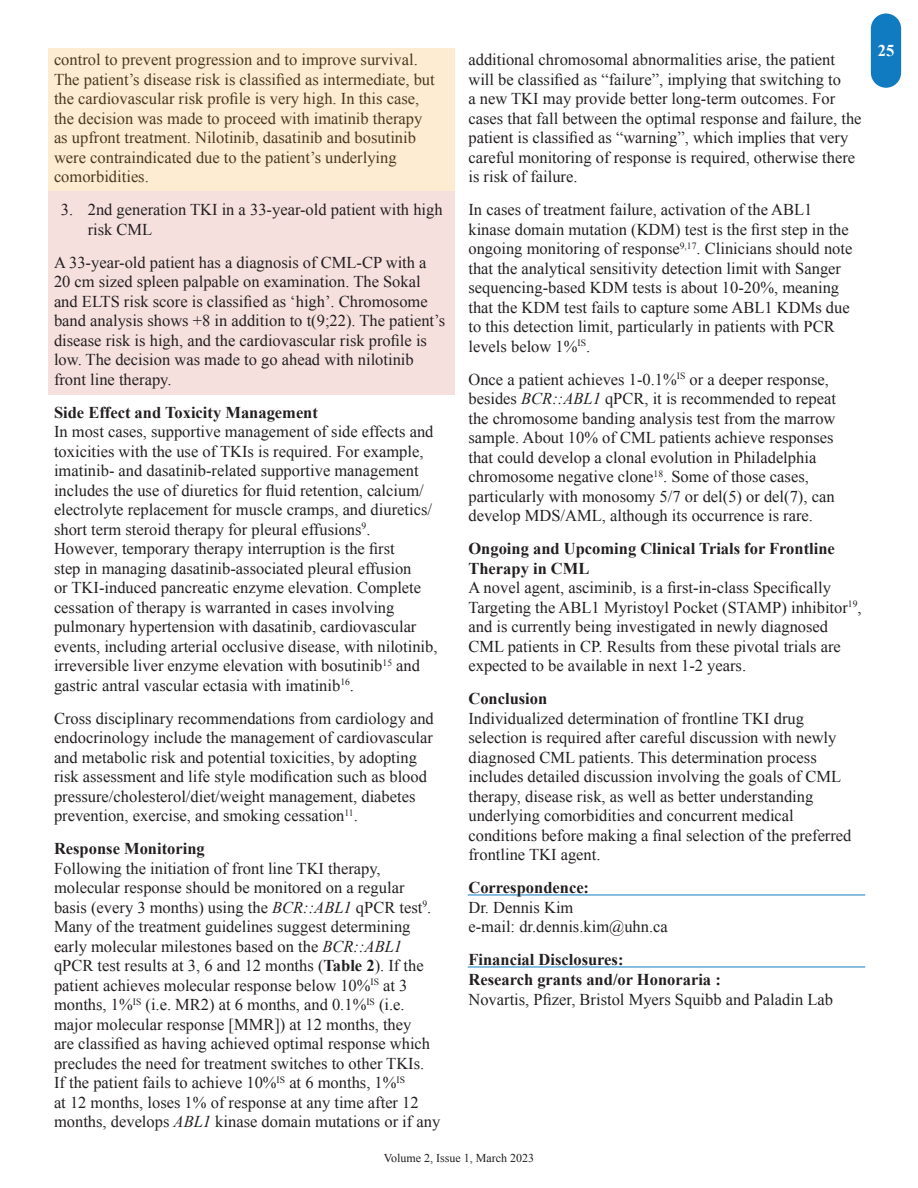
<style>
.page{position:relative;width:918px;height:1188px;background:#fff}
.page>*{position:absolute;margin:0;border:0;box-sizing:border-box;transform-origin:0 0}
.text{font:16.5px/19.5px "Times New Roman";color:#231f20}
.text-2{font:700 16.5px/19.8px "Times New Roman";color:#231f20}
.t1{font:700 16.5px "Times New Roman";color:#fff}
.t2{font:12px "Times New Roman";color:#231f20}
.s1{font-weight:700}
.s2{font-style:italic}
.s3{font-weight:400}
</style>
<div class="page">
<div style="left:871px;top:14px;width:30px;height:74px;background:#107bc1;border-radius:15px"></div>
<hr style="left:468px;top:895px;width:397px;height:1px;background:#107bc1">
<hr style="left:468px;top:967px;width:397px;height:1px;background:#107bc1">
<div style="left:48px;top:191px;width:406px;height:204px;background:#f5e0de"></div>
<div style="left:48px;top:49px;width:406px;height:142px;background:#fdebd2"></div>
<p class="text" style="left:54px;top:50px;width:382px">control to prevent progression and to improve survival.<br>The patient’s disease risk is classified as intermediate, but the cardiovascular risk profile is very high. In this case, the decision was made to proceed with imatinib therapy as upfront treatment. Nilotinib, dasatinib and bosutinib were contraindicated due to the patient’s underlying comorbidities.</p>
<p class="text" style="left:88px;top:200px;width:356px;text-indent:-27px">3. 2nd generation TKI in a 33-year-old patient with high risk CML</p>
<p class="text" style="left:54px;top:252px;width:393px">A 33-year-old patient has a diagnosis of CML-CP with a 20 cm sized spleen palpable on examination. The Sokal and ELTS risk score is classified as ‘high’. Chromosome band analysis shows +8 in addition to t(9;22). The patient’s disease risk is high, and the cardiovascular risk profile is low. The decision was made to go ahead with nilotinib front line therapy.</p>
<p class="text" style="left:54px;top:402px;width:385px"><span class="s1">Side Effect and Toxicity Management<br></span>In most cases, supportive management of side effects and toxicities with the use of TKIs is required. For example, imatinib- and dasatinib-related supportive management includes the use of diuretics for fluid retention, calcium/ electrolyte replacement for muscle cramps, and diuretics/ short term steroid therapy for pleural effusions<sup>9</sup>.<br>However, temporary therapy interruption is the first<br>step in managing dasatinib-associated pleural effusion<br>or TKI-induced pancreatic enzyme elevation. Complete cessation of therapy is warranted in cases involving pulmonary hypertension with dasatinib, cardiovascular events, including arterial occlusive disease, with nilotinib, irreversible liver enzyme elevation with bosutinib<sup>15</sup> and gastric antral vascular ectasia with imatinib<sup>16</sup>.</p>
<p class="text" style="left:54px;top:708px;width:381px">Cross disciplinary recommendations from cardiology and endocrinology include the management of cardiovascular and metabolic risk and potential toxicities, by adopting risk assessment and life style modification such as blood pressure/cholesterol/diet/weight management, diabetes prevention, exercise, and smoking cessation<sup>11</sup>.</p>
<p class="text" style="left:54px;top:839px;width:388px"><span class="s1">Response Monitoring<br></span>Following the initiation of front line TKI therapy, molecular response should be monitored on a regular basis (every 3 months) using the <span class="s2">BCR::ABL1</span> qPCR test<sup>9</sup>.<br>Many of the treatment guidelines suggest determining early molecular milestones based on the <span class="s2">BCR::ABL1 </span>qPCR test results at 3, 6 and 12 months (<span class="s1">Table 2</span>). If the patient achieves molecular response below 10%<sup>IS</sup> at 3 months, 1%<sup>IS</sup> (i.e. MR2) at 6 months, and 0.1%<sup>IS</sup> (i.e. major molecular response [MMR]) at 12 months, they<br>are classified as having achieved optimal response which precludes the need for treatment switches to other TKIs.<br>If the patient fails to achieve 10%<sup>IS</sup> at 6 months, 1%<sup>IS<br></sup>at 12 months, loses 1% of response at any time after 12 months, develops <span class="s2">ABL1</span> kinase domain mutations or if any</p>
<p class="text" style="left:468px;top:50px;width:395px">additional chromosomal abnormalities arise, the patient will be classified as “failure”, implying that switching to<br>a new TKI may provide better long-term outcomes. For cases that fall between the optimal response and failure, the patient is classified as “warning”, which implies that very careful monitoring of response is required, otherwise there is risk of failure.</p>
<p class="text" style="left:468px;top:200px;width:385px">In cases of treatment failure, activation of the ABL1 kinase domain mutation (KDM) test is the first step in the ongoing monitoring of response<sup>9,17</sup>. Clinicians should note that the analytical sensitivity detection limit with Sanger sequencing-based KDM tests is about 10-20%, meaning that the KDM test fails to capture some ABL1 KDMs due to this detection limit, particularly in patients with PCR levels below 1%<sup>IS</sup>.</p>
<p class="text" style="left:468px;top:369px;width:369px">Once a patient achieves 1-0.1%<sup>IS</sup> or a deeper response, besides <span class="s2">BCR::ABL1</span> qPCR, it is recommended to repeat the chromosome banding analysis test from the marrow sample. About 10% of CML patients achieve responses that could develop a clonal evolution in Philadelphia chromosome negative clone<sup>18</sup>. Some of those cases, particularly with monosomy 5/7 or del(5) or del(7), can develop MDS/AML, although its occurrence is rare.</p>
<p class="text" style="left:468px;top:539px;width:395px"><span class="s1">Ongoing and Upcoming Clinical Trials for Frontline Therapy in CML<br></span>A novel agent, asciminib, is a first-in-class Specifically Targeting the ABL1 Myristoyl Pocket (STAMP) inhibitor<sup>19</sup>, and is currently being investigated in newly diagnosed CML patients in CP. Results from these pivotal trials are expected to be available in next 1-2 years.</p>
<p class="text" style="left:468px;top:689px;width:385px"><span class="s1">Conclusion<br></span>Individualized determination of frontline TKI drug selection is required after careful discussion with newly diagnosed CML patients. This determination process includes detailed discussion involving the goals of CML therapy, disease risk, as well as better understanding underlying comorbidities and concurrent medical conditions before making a final selection of the preferred frontline TKI agent.</p>
<p class="text" style="left:468px;top:878px;width:201px"><span class="s1">Correspondence:<br></span>Dr. Dennis Kim<br>e-mail: dr.dennis.kim@uhn.ca</p>
<p class="text-2" style="left:468px;top:950px;width:366px">Financial Disclosures:<br>Research grants and/or Honoraria :<br><span class="s3">Novartis, Pfizer, Bristol Myers Squibb and Paladin Lab</span></p>
<p class="t2" style="left:384px;top:1150px;width:152px">Volume 2, Issue 1, March 2023</p>
<p class="t1" style="left:878px;top:39px;width:18px">25</p>
</div>
